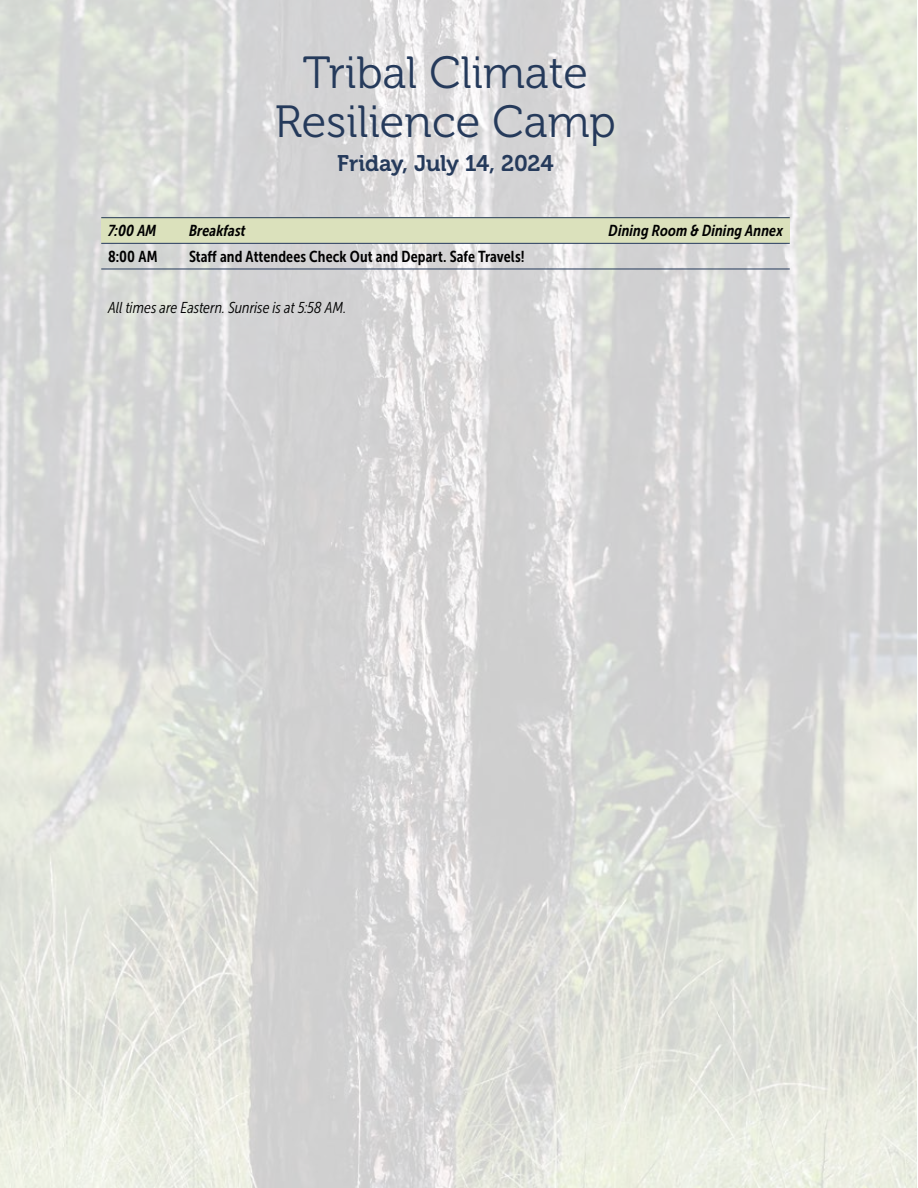
<style>
.page{position:relative;width:918px;height:1188px;background:#fff}
.page>*{position:absolute;margin:0;border:0;box-sizing:border-box;transform-origin:0 0}
.t1{font:45px/49.5px "Museo 300";color:#253a5b;text-align:center}
.t2{font:22.5px "Museo 700";letter-spacing:-.01em;color:#253a5b}
.t3{font:15.75px "Museo Sans Cond 700";letter-spacing:.005em;color:#000}
.t4{font:italic 15.75px "Museo Sans Cond 700";letter-spacing:.005em;color:#000}
.t5{font:italic 15.75px "Museo Sans Cond 300";color:#000}
</style>
<div class="page">
<img style="left:0;top:0;width:917px;height:1188px">
<div style="left:101px;top:218px;width:689px;height:25px;background:#dbe1bc"></div>
<hr style="left:101px;top:217px;width:689px;height:1px;background:#253a5b">
<hr style="left:101px;top:243px;width:689px;height:1px;background:#253a5b">
<hr style="left:101px;top:269px;width:689px;height:1px;background:#253a5b">
<h1 class="t1" style="left:275px;top:48px;width:343px">Tribal Climate<br>Resilience Camp</h1>
<h2 class="t2" style="left:337px;top:151px;width:218px">Friday, July 14, 2024</h2>
<p class="t4" style="left:108px;top:222px;width:50px">7:00 AM</p>
<p class="t4" style="left:189px;top:222px;width:58px">Breakfast</p>
<p class="t4" style="left:609px;top:222px;width:176px">Dining Room &amp; Dining Annex</p>
<p class="t3" style="left:108px;top:248px;width:51px">8:00 AM</p>
<p class="t3" style="left:189px;top:248px;width:337px">Staff and Attendees Check Out and Depart. Safe Travels!</p>
<p class="t5" style="left:108px;top:299px;width:240px">All times are Eastern. Sunrise is at 5:58 AM.</p>
</div>
